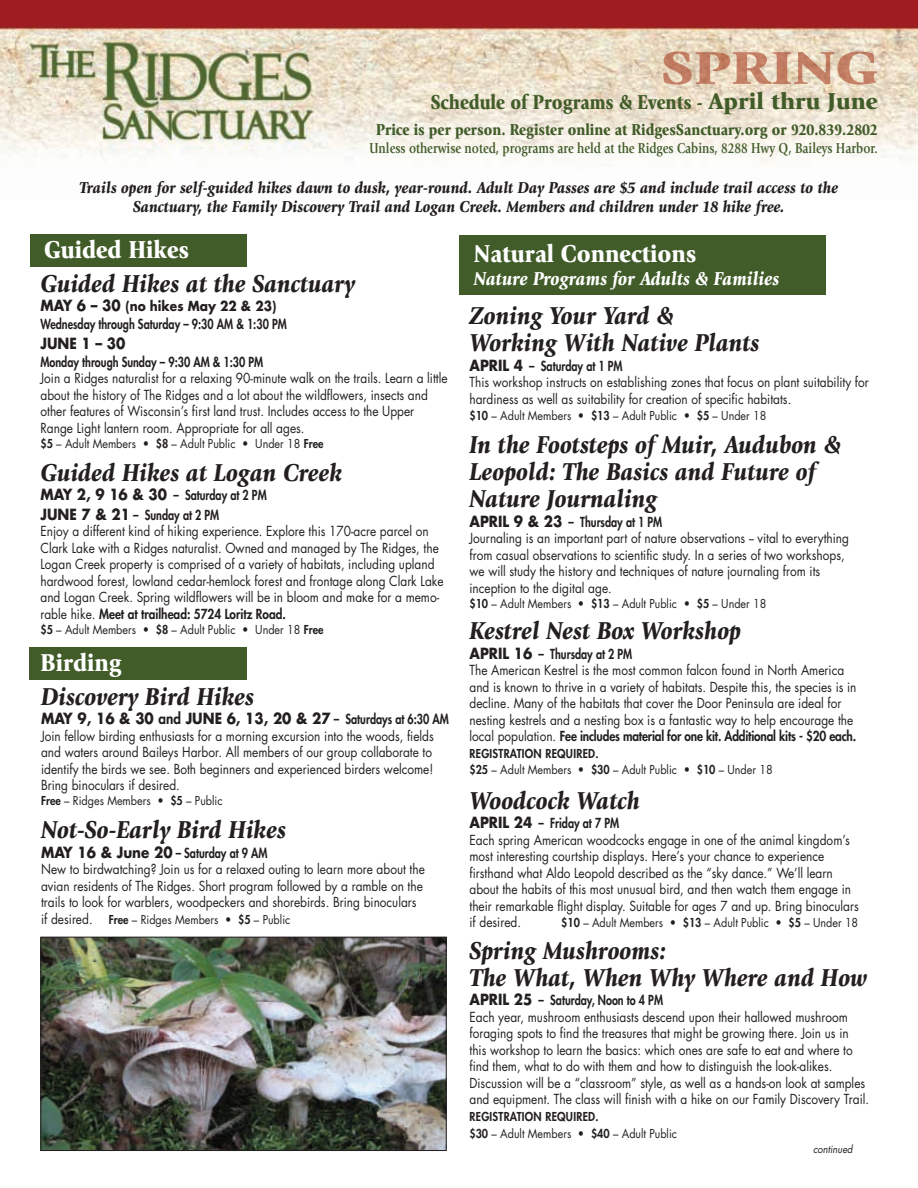
<style>
.page{position:relative;width:918px;height:1188px;background:#fff}
.page>*{position:absolute;margin:0;border:0;box-sizing:border-box;transform-origin:0 0}
.t1{font:italic 900 25.5px/27px "Giovanni";color:#231f20;scale:.9 1}
.t2{font:900 25.5px "Giovanni";color:#fff;scale:.9 1}
.t3{font:900 21px "Giovanni";color:#415c29;scale:.85 1}
.t4{font:italic 900 19.5px "Giovanni";color:#fff;scale:.9 1}
.t5{font:italic 900 16.5px/19.5px "Giovanni";color:#231f20;text-align:center;scale:.9 1}
.t6{font:900 16.5px "Giovanni";color:#415c29;scale:.86 1}
.t7{font:700 15px "Giovanni";color:#415c29;scale:.8 1}
.t8{font:700 15px "Futura";color:#231f20;scale:.9 1}
.t9{font:13.5px/16.5px "Futura";color:#231f20;scale:.88 1}
.t10{font:800 13.5px/18px "Futura";color:#231f20;scale:.8 1}
.t11{font:12px/16.5px "Futura";color:#231f20;scale:.9 1}
.t12{font:800 12px/17.2px "Futura";letter-spacing:.025em;color:#231f20;scale:.9 1}
.t13{font:italic 10.5px "Futura";color:#231f20;scale:.9 1}
.s1{font-size:24px}
.s2{font-weight:700;font-size:15px}
.s3{font-weight:700}
.s4{font-weight:800}
.s5{font-weight:800;font-size:13.5px}
.s6{font-size:13.5px}
.s7{font-weight:400}
</style>
<div class="page">
<img style="left:0;top:0;width:918px;height:166px">
<img style="left:663px;top:51px;width:214px;height:34px">
<div style="left:30px;top:234px;width:216px;height:33px;background:#415c29"></div>
<div style="left:30px;top:648px;width:217px;height:32px;background:#415c29"></div>
<div style="left:459px;top:235px;width:366px;height:59px;background:#415c29"></div>
<img style="left:42px;top:939px;width:403px;height:210px">
<div style="left:40px;top:937px;width:407px;height:214px;border:1px solid #231f20"></div>
<h2 class="t3" style="left:430px;top:94px;width:528px">Schedule of Programs &amp; Events - <span class="s1">April thru June</span></h2>
<p class="t6" style="left:376px;top:123px;width:585px">Price is per person. Register online at RidgesSanctuary.org or 920.839.2802</p>
<p class="t7" style="left:369px;top:142px;width:637px">Unless otherwise noted, programs are held at the Ridges Cabins, 8288 Hwy Q, Baileys Harbor.</p>
<p class="t5" style="left:79px;top:179px;width:845px">Trails open for self-guided hikes dawn to dusk, year-round. Adult Day Passes are $5 and include trail access to the<br>Sanctuary, the Family Discovery Trail and Logan Creek. Members and children under 18 hike free.</p>
<h1 class="t2" style="left:44px;top:240px;width:163px">Guided Hikes</h1>
<h1 class="t1" style="left:41px;top:272px;width:351px">Guided Hikes at the Sanctuary</h1>
<p class="t10" style="left:40px;top:298px;width:309px"><span class="s2">MAY 6 – 30</span> <span class="s3">(no hikes May 22 &amp; 23)<br></span>Wednesday through Saturday – 9:30 AM &amp; 1:30 PM</p>
<p class="t8" style="left:41px;top:336px;width:96px">JUNE 1 – 30</p>
<p class="t10" style="left:40px;top:354px;width:280px">Monday through Sunday – 9:30 AM &amp; 1:30 PM</p>
<p class="t9" style="left:40px;top:371px;width:464px">Join a Ridges naturalist for a relaxing 90-minute walk on the trails. Learn a little about the history of The Ridges and a lot about the wildflowers, insects and other features of Wisconsin’s first land trust. Includes access to the Upper Range Light lantern room. Appropriate for all ages.</p>
<p class="t11" style="left:41px;top:436px;width:316px"><span class="s4">$5</span> – Adult Members • <span class="s4">$8</span> – Adult Public • Under 18 <span class="s4">Free</span></p>
<h1 class="t1" style="left:41px;top:461px;width:337px">Guided Hikes at Logan Creek</h1>
<p class="t10" style="left:41px;top:487px;width:284px;line-height:19.5px"><span class="s2">MAY 2, 9 16 &amp; 30</span> – Saturday at 2 PM<br><span class="s2">JUNE 7 &amp; 21</span> – Sunday at 2 PM</p>
<p class="t9" style="left:40px;top:524px;width:460px">Enjoy a different kind of hiking experience. Explore this 170-acre parcel on Clark Lake with a Ridges naturalist. Owned and managed by The Ridges, the Logan Creek property is comprised of a variety of habitats, including upland hardwood forest, lowland cedar-hemlock forest and frontage along Clark Lake and Logan Creek. Spring wildflowers will be in bloom and make for a memo&shy;rable hike. <span class="s4">Meet at trailhead: 5724 Loritz Road.</span></p>
<p class="t11" style="left:41px;top:622px;width:316px"><span class="s4">$5</span> – Adult Members • <span class="s4">$8</span> – Adult Public • Under 18 <span class="s4">Free</span></p>
<h1 class="t2" style="left:41px;top:653px;width:92px">Birding</h1>
<h1 class="t1" style="left:41px;top:685px;width:238px">Discovery Bird Hikes</h1>
<p class="t8" style="left:41px;top:712px;width:455px">MAY 9, 16 &amp; 30 <span class="s4">and</span> JUNE 6, 13, 20 &amp; 27 <span class="s5">– Saturdays at 6:30 AM</span></p>
<p class="t9" style="left:41px;top:729px;width:448px">Join fellow birding enthusiasts for a morning excursion into the woods, fields and waters around Baileys Harbor. All members of our group collaborate to identify the birds we see. Both beginners and experienced birders welcome!<br>Bring binoculars if desired.</p>
<p class="t11" style="left:41px;top:794px;width:203px"><span class="s4">Free</span> – Ridges Members • <span class="s4">$5</span> – Public</p>
<h1 class="t1" style="left:41px;top:819px;width:274px">Not-So-Early Bird Hikes</h1>
<p class="t9" style="left:41px;top:846px;width:438px"><span class="s2">MAY 16 &amp; June 20</span> <span class="s4">– Saturday at 9 AM<br></span>New to birdwatching? Join us for a relaxed outing to learn more about the avian residents of The Ridges. Short program followed by a ramble on the trails to look for warblers, woodpeckers and shorebirds. Bring binoculars</p>
<p class="t11" style="left:41px;top:912px;width:278px"><span class="s6">if desired.</span> <span class="s4">Free</span> – Ridges Members • <span class="s4">$5</span> – Public</p>
<h1 class="t2" style="left:474px;top:244px;width:249px">Natural Connections</h1>
<h3 class="t4" style="left:474px;top:271px;width:341px">Nature Programs for Adults &amp; Families</h3>
<h1 class="t1" style="left:470px;top:304px;width:324px">Zoning Your Yard &amp;<br>Working With Native Plants</h1>
<p class="t9" style="left:469px;top:359px;width:455px"><span class="s2">APRIL 4</span> <span class="s4">– Saturday at 1 PM<br></span>This workshop instructs on establishing zones that focus on plant suitability for hardiness as well as suitability for creation of specific habitats.</p>
<p class="t11" style="left:470px;top:409px;width:331px"><span class="s4">$10</span> – Adult Members • <span class="s4">$13</span> – Adult Public • <span class="s4">$5</span> – Under 18</p>
<h1 class="t1" style="left:470px;top:433px;width:414px">In the Footsteps of Muir, Audubon &amp;<br>Leopold: The Basics and Future of<br>Nature Journaling</h1>
<p class="t9" style="left:469px;top:515px;width:433px"><span class="s2">APRIL 9 &amp; 23</span> <span class="s4">– Thursday at 1 PM<br></span>Journaling is an important part of nature observations -- vital to everything from casual observations to scientific study. In a series of two workshops, we will study the history and techniques of nature journaling from its inception to the digital age.</p>
<p class="t11" style="left:470px;top:596px;width:331px"><span class="s4">$10</span> – Adult Members • <span class="s4">$13</span> – Adult Public • <span class="s4">$5</span> – Under 18</p>
<h1 class="t1" style="left:470px;top:619px;width:303px">Kestrel Nest Box Workshop</h1>
<p class="t9" style="left:469px;top:647px;width:441px"><span class="s2">APRIL 16</span> <span class="s4">– Thursday at 2 PM<br></span>The American Kestrel is the most common falcon found in North America and is known to thrive in a variety of habitats. Despite this, the species is in decline. Many of the habitats that cover the Door Peninsula are ideal for nesting kestrels and a nesting box is a fantastic way to help encourage the local population. <span class="s4">Fee includes material for one kit. Additional kits - $20 each.</span></p>
<p class="t11" style="left:470px;top:746px;width:338px"><span class="s4">REGISTRATION REQUIRED.<br>$25</span> – Adult Members • <span class="s4">$30</span> – Adult Public • <span class="s4">$10</span> – Under 18</p>
<h1 class="t1" style="left:470px;top:789px;width:191px">Woodcock Watch</h1>
<p class="t9" style="left:469px;top:816px;width:444px"><span class="s2">APRIL 24</span> <span class="s4">– Friday at 7 PM<br></span>Each spring American woodcocks engage in one of the animal kingdom’s most interesting courtship displays. Here’s your chance to experience firsthand what Aldo Leopold described as the “sky dance.” We’ll learn about the habits of this most unusual bird, and then watch them engage in their remarkable flight display. Suitable for ages 7 and up. Bring binoculars if desired.</p>
<p class="t11" style="left:561px;top:916px;width:331px"><span class="s4">$10</span> – Adult Members • <span class="s4">$13</span> – Adult Public • <span class="s4">$5</span> – Under 18</p>
<h1 class="t1" style="left:470px;top:939px;width:444px">Spring Mushrooms:<br>The What, When Why Where and How</h1>
<p class="t9" style="left:469px;top:993px;width:456px"><span class="s2">APRIL 25</span> <span class="s4">– Saturday, Noon to 4 PM<br></span>Each year, mushroom enthusiasts descend upon their hallowed mushroom foraging spots to find the treasures that might be growing there. Join us in<br>this workshop to learn the basics: which ones are safe to eat and where to find them, what to do with them and how to distinguish the look-alikes.<br>Discussion will be a “classroom” style, as well as a hands-on look at samples and equipment. The class will finish with a hike on our Family Discovery Trail.</p>
<p class="t12" style="left:470px;top:1109px;width:232px">REGISTRATION REQUIRED.<br>$30 <span class="s7">– Adult Members •</span> $40 <span class="s7">– Adult Public</span></p>
<p class="t13" style="left:813px;top:1145px;width:46px">continued</p>
</div>
